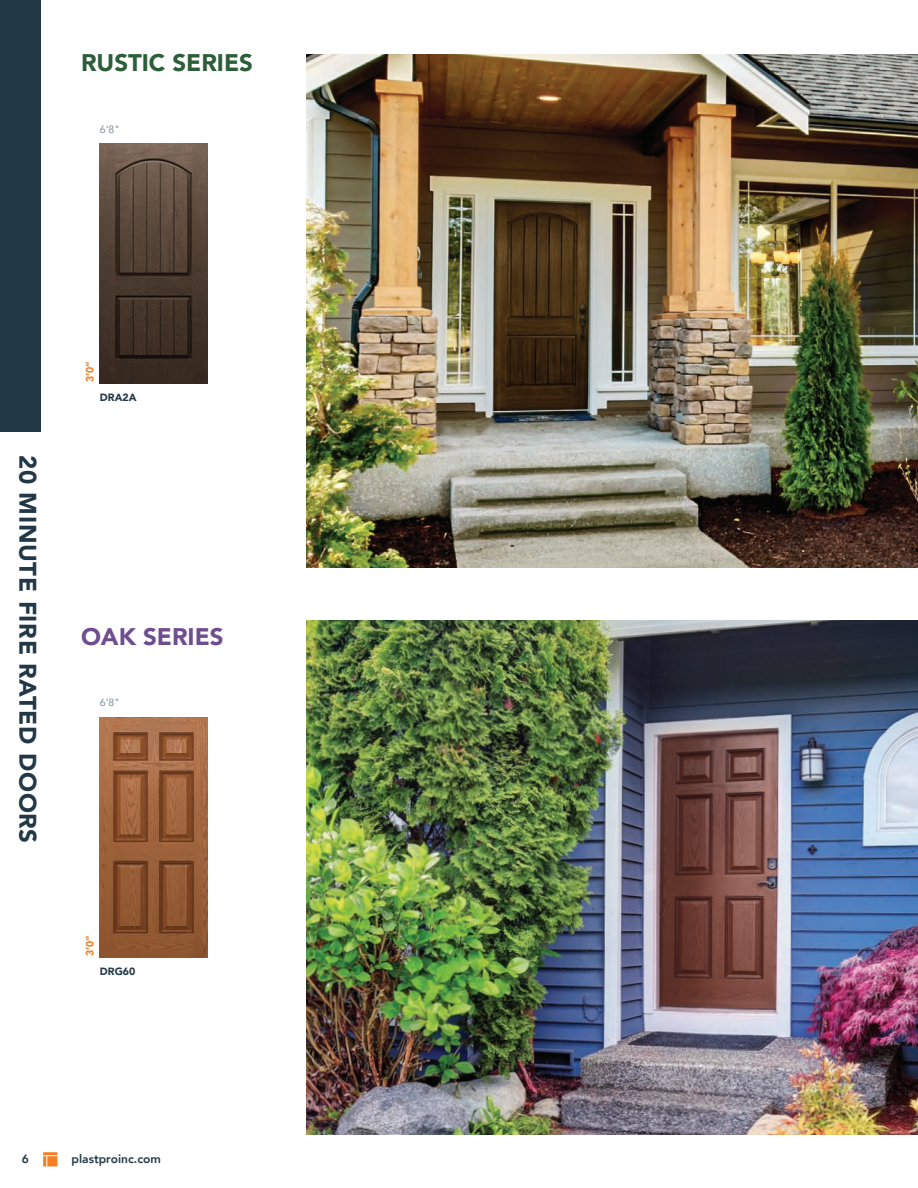
<style>
.page{position:relative;width:918px;height:1188px;background:#fff}
.page>*{position:absolute;margin:0;border:0;box-sizing:border-box;transform-origin:0 0}
.t1{font:900 24px "Avenir";letter-spacing:.03em;color:#223847}
.t2{font:900 24px "Avenir";color:#2c5e38}
.t3{font:900 24px "Avenir";color:#6f4e8f}
.t4{font:800 12px "Avenir";color:#223847}
.t5{font:900 10.5px "Avenir";color:#223847}
.t6{font:900 10.5px "Avenir";color:#f47f26}
.t7{font:10.5px "Avenir";color:#7b8a97}
</style>
<div class="page">
<img style="left:307px;top:621px;width:611px;height:513px">
<img style="left:307px;top:54px;width:611px;height:514px">
<div style="left:0;top:0;width:40px;height:432px;background:#223847"></div>
<img style="left:100px;top:143px;width:108px;height:240px">
<img style="left:100px;top:717px;width:108px;height:240px">
<svg style="left:43px;top:1152px;width:14px;height:14px"></svg>
<p class="t2" style="left:81px;top:42px;width:173px">RUSTIC SERIES</p>
<p class="t7" style="left:100px;top:121px;width:22px">6'8"</p>
<p class="t6" style="left:81px;top:382px;width:22px;rotate:-90deg">3’0”</p>
<p class="t1" style="left:48px;top:455px;width:390px;rotate:90deg">20 MINUTE FIRE RATED DOORS</p>
<p class="t5" style="left:100px;top:388px;width:38px">DRA2A</p>
<p class="t3" style="left:81px;top:616px;width:144px">OAK SERIES</p>
<p class="t7" style="left:100px;top:694px;width:22px">6'8"</p>
<p class="t6" style="left:81px;top:956px;width:22px;rotate:-90deg">3’0”</p>
<p class="t5" style="left:100px;top:962px;width:37px">DRG60</p>
<p class="t4" style="left:22px;top:1150px;width:9px">6</p>
<p class="t4" style="left:72px;top:1150px;width:91px">plastproinc.com</p>
</div>
